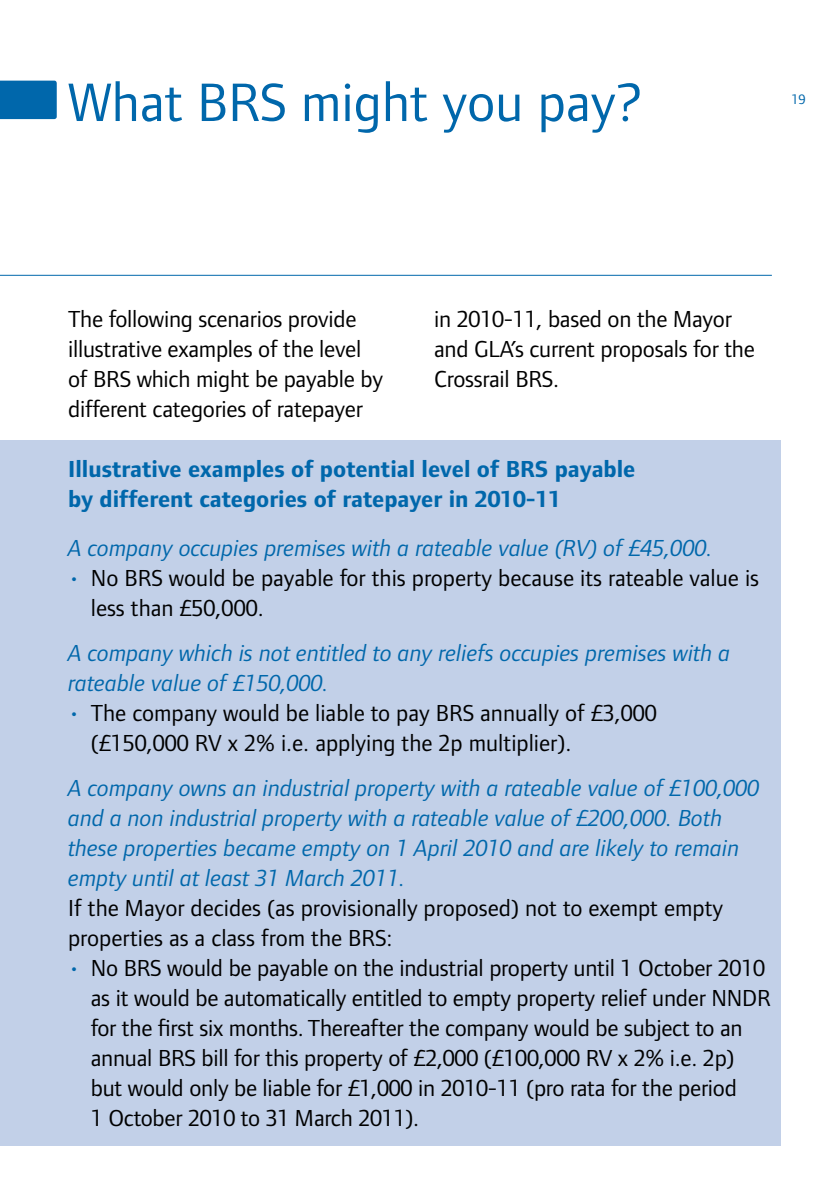
<style>
.page{position:relative;width:840px;height:1191px;background:#fff}
.page>*{position:absolute;margin:0;border:0;box-sizing:border-box;transform-origin:0 0}
.t1{font:56px "Foundry Form Sans";color:#0067ab}
.t2{font:24px/30px "Foundry Form Sans";letter-spacing:-.01em;color:#000}
.t3{font:italic 24px/30px "Foundry Form Sans";color:#0067ab}
.t4{font:700 24px/30px "Foundry Form Sans";color:#0067ab}
.t5{font:14.2px "Foundry Form Sans";color:#0067ab}
.s1{color:#0067ab}
</style>
<div class="page">
<hr style="left:0;top:275px;width:771px;height:1px;background:#0067ab">
<div style="left:0;top:81px;width:57px;height:38px;background:#0067ab"></div>
<div style="left:0;top:440px;width:780px;height:705px;background:#c2d0e8"></div>
<h1 class="t1" style="left:68px;top:71px;width:575px">What BRS might you pay?</h1>
<p class="t5" style="left:790px;top:92px;width:16px">19</p>
<p class="t2" style="left:68px;top:303px;width:316px">The following scenarios provide illustrative examples of the level of BRS which might be payable by different categories of ratepayer</p>
<p class="t2" style="left:434px;top:303px;width:322px">in 2010-11, based on the Mayor and GLA’s current proposals for the<br>Crossrail BRS.</p>
<p class="t4" style="left:68px;top:454px;width:568px">Illustrative examples of potential level of BRS payable by different categories of ratepayer in 2010-11</p>
<p class="t3" style="left:68px;top:532px;width:645px">A company occupies premises with a rateable value (RV) of £45,000.</p>
<p class="t2" style="left:91px;top:562px;width:669px;text-indent:-23px"><span class="s1">•</span> No BRS would be payable for this property because its rateable value is less than £50,000.</p>
<p class="t3" style="left:68px;top:637px;width:663px">A company which is not entitled to any reliefs occupies premises with a rateable value of £150,000.</p>
<p class="t2" style="left:91px;top:697px;width:567px;text-indent:-23px"><span class="s1">•</span> The company would be liable to pay BRS annually of £3,000 (£150,000 RV x 2% i.e. applying the 2p multiplier).</p>
<p class="t3" style="left:68px;top:772px;width:692px">A company owns an industrial property with a rateable value of £100,000 and a non industrial property with a rateable value of £200,000. Both these properties became empty on 1 April 2010 and are likely to remain empty until at least 31 March 2011.</p>
<p class="t2" style="left:68px;top:892px;width:656px">If the Mayor decides (as provisionally proposed) not to exempt empty properties as a class from the BRS:</p>
<p class="t2" style="left:91px;top:952px;width:681px;text-indent:-23px"><span class="s1">•</span> No BRS would be payable on the industrial property until 1 October 2010 as it would be automatically entitled to empty property relief under NNDR for the first six months. Thereafter the company would be subject to an annual BRS bill for this property of £2,000 (£100,000 RV x 2% i.e. 2p) but would only be liable for £1,000 in 2010-11 (pro rata for the period<br>1 October 2010 to 31 March 2011).</p>
</div>
